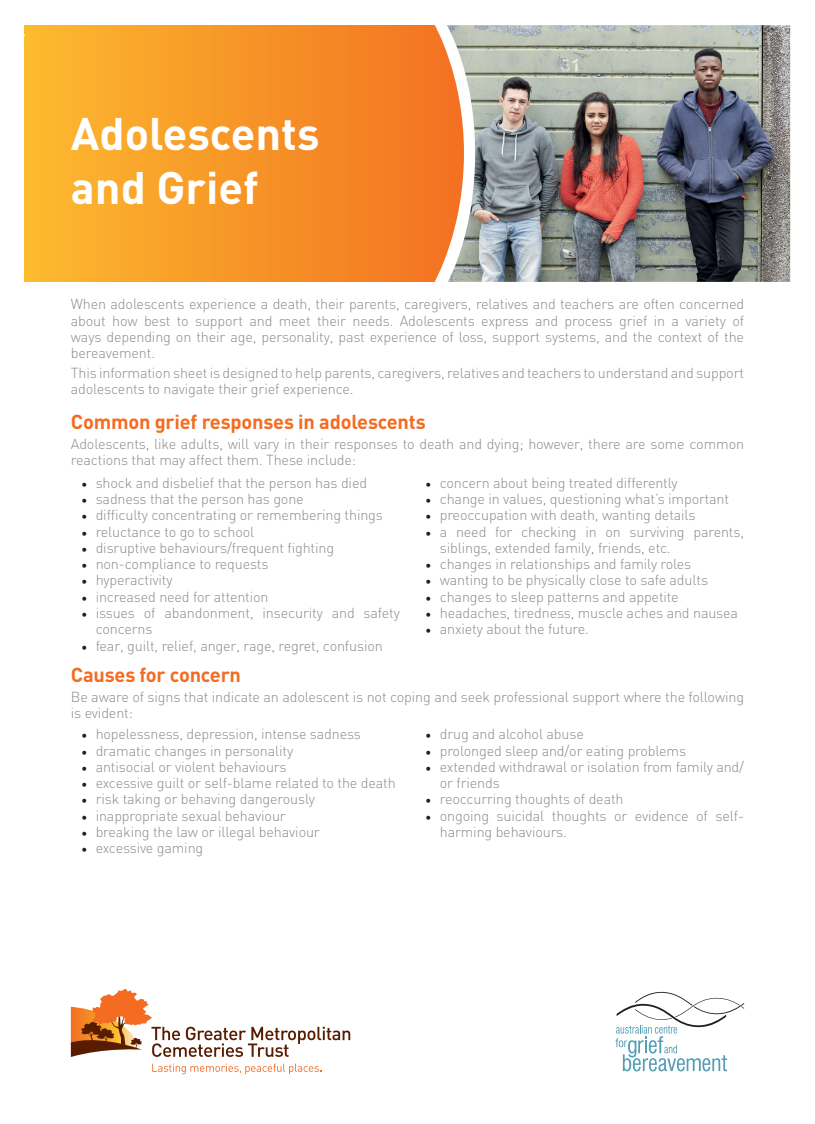
<style>
.page{position:relative;width:815px;height:1124px;background:#fff}
.page>*{position:absolute;margin:0;border:0;box-sizing:border-box;transform-origin:0 0}
.t1{font:700 45px/54px "DIN";color:#fff}
.t2{font:700 20px "DIN";letter-spacing:-.01em;color:#f36c21}
.t3{font:300 14.38px/16.2px "DIN";letter-spacing:-.01em;color:#8a8b8f}
.s1{font-family:"Minion Pro";font-weight:400;font-size:15px;color:#231f20}
</style>
<div class="page">
<div style="left:25px;top:25px;width:450px;height:257px;background:linear-gradient(to right,#fcba2f,#f26f21)"></div>
<img style="left:475px;top:25px;width:315px;height:257px">
<svg style="left:435px;top:25px;width:40px;height:257px"></svg>
<svg style="left:152px;top:1063px;width:169px;height:11px"></svg>
<svg style="left:71px;top:988px;width:279px;height:68px"></svg>
<svg style="left:615px;top:991px;width:129px;height:80px"></svg>
<h1 class="t1" style="left:71px;top:105px;width:250px">Adolescents and Grief</h1>
<p class="t3" style="left:71px;top:296px;width:675px;text-align:justify">When adolescents experience a death, their parents, caregivers, relatives and teachers are often concerned about how best to support and meet their needs. Adolescents express and process grief in a variety of ways depending on their age, personality, past experience of loss, support systems, and the context of the bereavement.</p>
<p class="t3" style="left:71px;top:364px;width:675px">This information sheet is designed to help parents, caregivers, relatives and teachers to understand and support adolescents to navigate their grief experience.</p>
<h2 class="t2" style="left:71px;top:408px;width:356px">Common grief responses in adolescents</h2>
<p class="t3" style="left:71px;top:435px;width:675px">Adolescents, like adults, will vary in their responses to death and dying; however, there are some common reactions that may affect them. These include:</p>
<p class="t3" style="left:81px;top:474px;width:287px"><span class="s1">•</span> shock and disbelief that the person has died</p>
<p class="t3" style="left:81px;top:490px;width:224px"><span class="s1">•</span> sadness that the person has gone</p>
<p class="t3" style="left:81px;top:506px;width:303px"><span class="s1">•</span> difficulty concentrating or remembering things</p>
<p class="t3" style="left:81px;top:523px;width:174px"><span class="s1">•</span> reluctance to go to school</p>
<p class="t3" style="left:81px;top:539px;width:254px"><span class="s1">•</span> disruptive behaviours/frequent fighting</p>
<p class="t3" style="left:81px;top:555px;width:189px"><span class="s1">•</span> non-compliance to requests</p>
<p class="t3" style="left:81px;top:572px;width:93px"><span class="s1">•</span> hyperactivity</p>
<p class="t3" style="left:81px;top:588px;width:189px"><span class="s1">•</span> increased need for attention</p>
<p class="t3" style="left:96px;top:604px;width:306px;text-indent:-14px"><span class="s1">•</span> issues of abandonment, insecurity and safety concerns</p>
<p class="t3" style="left:81px;top:637px;width:303px"><span class="s1">•</span> fear, guilt, relief, anger, rage, regret, confusion</p>
<p class="t3" style="left:426px;top:474px;width:254px"><span class="s1">•</span> concern about being treated differently</p>
<p class="t3" style="left:426px;top:490px;width:305px"><span class="s1">•</span> change in values, questioning what’s important</p>
<p class="t3" style="left:426px;top:506px;width:271px"><span class="s1">•</span> preoccupation with death, wanting details</p>
<p class="t3" style="left:440px;top:523px;width:306px;text-indent:-14px"><span class="s1">•</span> a need for checking in on surviving parents, siblings, extended family, friends, etc.</p>
<p class="t3" style="left:426px;top:555px;width:267px"><span class="s1">•</span> changes in relationships and family roles</p>
<p class="t3" style="left:426px;top:572px;width:284px"><span class="s1">•</span> wanting to be physically close to safe adults</p>
<p class="t3" style="left:426px;top:588px;width:255px"><span class="s1">•</span> changes to sleep patterns and appetite</p>
<p class="t3" style="left:426px;top:604px;width:314px"><span class="s1">•</span> headaches, tiredness, muscle aches and nausea</p>
<p class="t3" style="left:426px;top:621px;width:165px"><span class="s1">•</span> anxiety about the future.</p>
<h2 class="t2" style="left:71px;top:661px;width:172px">Causes for concern</h2>
<p class="t3" style="left:71px;top:688px;width:675px">Be aware of signs that indicate an adolescent is not coping and seek professional support where the following is evident:</p>
<p class="t3" style="left:81px;top:725px;width:281px"><span class="s1">•</span> hopelessness, depression, intense sadness</p>
<p class="t3" style="left:81px;top:742px;width:213px"><span class="s1">•</span> dramatic changes in personality</p>
<p class="t3" style="left:81px;top:758px;width:207px"><span class="s1">•</span> antisocial or violent behaviours</p>
<p class="t3" style="left:81px;top:774px;width:316px"><span class="s1">•</span> excessive guilt or self-blame related to the death</p>
<p class="t3" style="left:81px;top:790px;width:235px"><span class="s1">•</span> risk taking or behaving dangerously</p>
<p class="t3" style="left:81px;top:807px;width:206px"><span class="s1">•</span> inappropriate sexual behaviour</p>
<p class="t3" style="left:81px;top:823px;width:240px"><span class="s1">•</span> breaking the law or illegal behaviour</p>
<p class="t3" style="left:81px;top:839px;width:123px"><span class="s1">•</span> excessive gaming</p>
<p class="t3" style="left:426px;top:725px;width:160px"><span class="s1">•</span> drug and alcohol abuse</p>
<p class="t3" style="left:426px;top:742px;width:262px"><span class="s1">•</span> prolonged sleep and/or eating problems</p>
<p class="t3" style="left:440px;top:758px;width:306px;text-indent:-14px"><span class="s1">•</span> extended withdrawal or isolation from family and/ or friends</p>
<p class="t3" style="left:426px;top:790px;width:199px"><span class="s1">•</span> reoccurring thoughts of death</p>
<p class="t3" style="left:440px;top:807px;width:306px;text-indent:-14px"><span class="s1">•</span> ongoing suicidal thoughts or evidence of self&shy;harming behaviours.</p>
</div>
